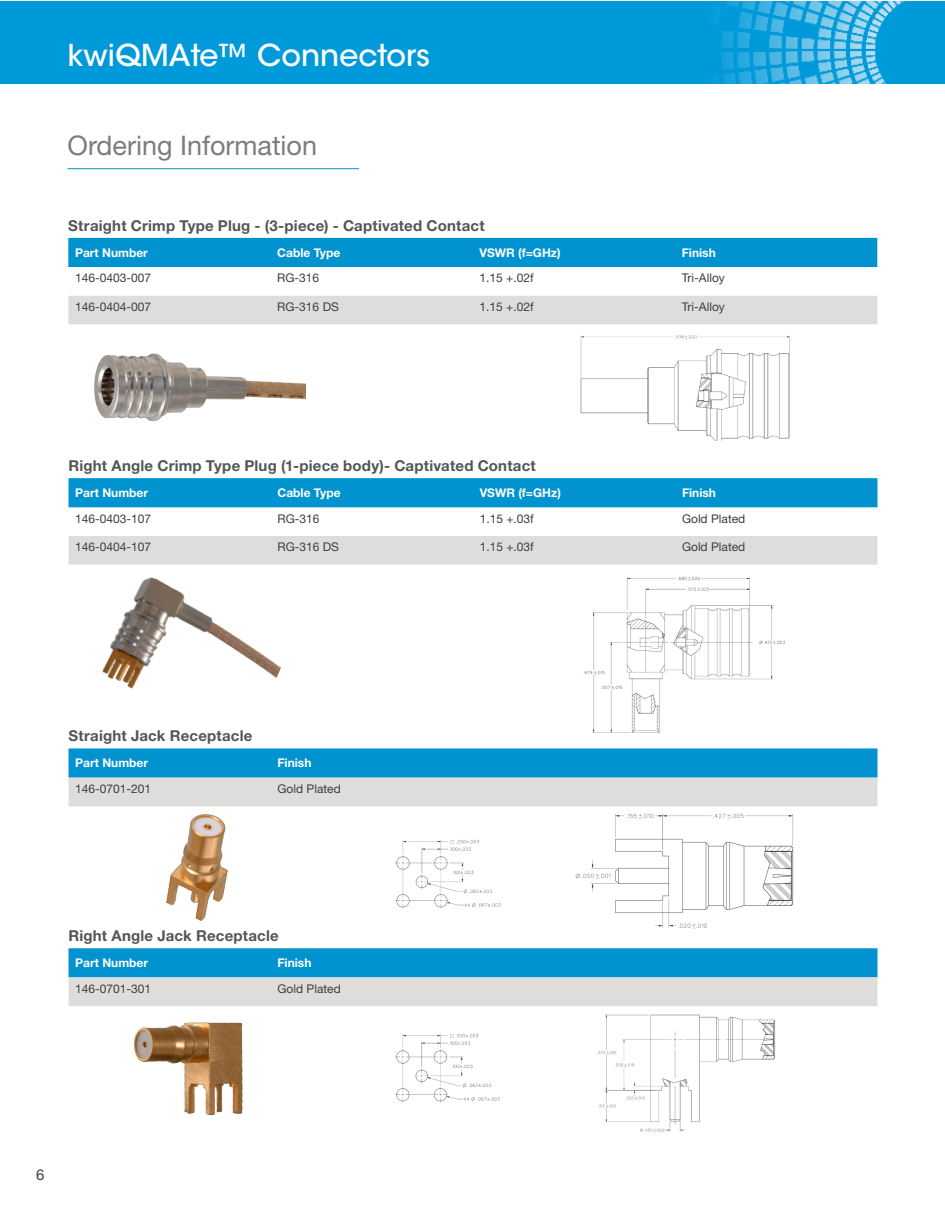
<style>
.page{position:relative;width:945px;height:1215px;background:#fff}
.page>*{position:absolute;margin:0;border:0;box-sizing:border-box;transform-origin:0 0}
.t1{font:500 30px "ITC Avant Garde Std";color:#fff}
.TOCProduct_Name{font:27px "Helvetica Neue LT Pro";color:#7b7b83}
.Sub_Head_01{font:700 15px "Helvetica Neue LT Pro";letter-spacing:.015em;color:#545557}
.t2{font:15px "Helvetica Neue LT Pro";color:#3e4044}
.Table_Body{font:12px "Helvetica Neue LT Pro";color:#3e3e3f}
.Overview_Paragraph{font:700 12px "Helvetica Neue LT Pro";color:#fff}
</style>
<div class="page">
<div style="left:0;top:1px;width:945px;height:83px;background:#009ada"></div>
<img style="left:716px;top:1px;width:190px;height:83px">
<hr style="left:68px;top:168px;width:291px;height:1px;background:#0093d0">
<div style="left:68px;top:238px;width:809px;height:29px;background:#0093d0"></div>
<div style="left:68px;top:296px;width:809px;height:28px;background:#dedddc"></div>
<div style="left:69px;top:478px;width:809px;height:29px;background:#0093d0"></div>
<div style="left:69px;top:536px;width:809px;height:29px;background:#dedddc"></div>
<svg style="left:69px;top:748px;width:809px;height:58px;background:#6fb8d6"></svg>
<svg style="left:69px;top:948px;width:809px;height:58px;background:#6db7d6"></svg>
<img style="left:94px;top:353px;width:212px;height:69px">
<img style="left:102px;top:577px;width:179px;height:112px">
<img style="left:166px;top:814px;width:62px;height:107px">
<img style="left:132px;top:998px;width:126px;height:118px">
<img style="left:575px;top:813px;width:219px;height:116px">
<img style="left:597px;top:1015px;width:179px;height:117px">
<img style="left:583px;top:576px;width:202px;height:157px">
<img style="left:580px;top:335px;width:210px;height:105px">
<img style="left:395px;top:839px;width:106px;height:70px">
<img style="left:395px;top:1033px;width:105px;height:70px">
<p class="t1" style="left:68px;top:36px;width:364px">kwiQMAte™ Connectors</p>
<p class="TOCProduct_Name" style="left:68px;top:129px;width:251px">Ordering Information</p>
<p class="Sub_Head_01" style="left:68px;top:216px;width:418px">Straight Crimp Type Plug - (3-piece) - Captivated Contact</p>
<p class="Overview_Paragraph" style="left:75px;top:245px;width:74px">Part Number</p>
<p class="Overview_Paragraph" style="left:277px;top:245px;width:65px">Cable Type</p>
<p class="Overview_Paragraph" style="left:480px;top:245px;width:83px">VSWR (f=GHz)</p>
<p class="Overview_Paragraph" style="left:682px;top:245px;width:35px">Finish</p>
<p class="Table_Body" style="left:75px;top:271px;width:78px">146-0403-007</p>
<p class="Table_Body" style="left:277px;top:271px;width:44px">RG-316</p>
<p class="Table_Body" style="left:480px;top:271px;width:56px">1.15 +.02f</p>
<p class="Table_Body" style="left:682px;top:271px;width:45px">Tri-Alloy</p>
<p class="Table_Body" style="left:75px;top:299px;width:78px">146-0404-007</p>
<p class="Table_Body" style="left:277px;top:299px;width:63px">RG-316 DS</p>
<p class="Table_Body" style="left:480px;top:299px;width:56px">1.15 +.02f</p>
<p class="Table_Body" style="left:682px;top:299px;width:45px">Tri-Alloy</p>
<p class="Sub_Head_01" style="left:68px;top:456px;width:469px">Right Angle Crimp Type Plug (1-piece body)- Captivated Contact</p>
<p class="Overview_Paragraph" style="left:75px;top:485px;width:74px">Part Number</p>
<p class="Overview_Paragraph" style="left:278px;top:485px;width:65px">Cable Type</p>
<p class="Overview_Paragraph" style="left:480px;top:485px;width:83px">VSWR (f=GHz)</p>
<p class="Overview_Paragraph" style="left:682px;top:485px;width:35px">Finish</p>
<p class="Table_Body" style="left:75px;top:511px;width:78px">146-0403-107</p>
<p class="Table_Body" style="left:278px;top:511px;width:44px">RG-316</p>
<p class="Table_Body" style="left:480px;top:511px;width:56px">1.15 +.03f</p>
<p class="Table_Body" style="left:682px;top:511px;width:65px">Gold Plated</p>
<p class="Table_Body" style="left:75px;top:540px;width:78px">146-0404-107</p>
<p class="Table_Body" style="left:278px;top:540px;width:63px">RG-316 DS</p>
<p class="Table_Body" style="left:480px;top:540px;width:56px">1.15 +.03f</p>
<p class="Table_Body" style="left:682px;top:540px;width:65px">Gold Plated</p>
<p class="Sub_Head_01" style="left:68px;top:726px;width:185px">Straight Jack Receptacle</p>
<p class="Overview_Paragraph" style="left:75px;top:755px;width:74px">Part Number</p>
<p class="Overview_Paragraph" style="left:278px;top:755px;width:35px">Finish</p>
<p class="Table_Body" style="left:75px;top:781px;width:78px">146-0701-201</p>
<p class="Table_Body" style="left:278px;top:781px;width:65px">Gold Plated</p>
<p class="Sub_Head_01" style="left:68px;top:926px;width:212px">Right Angle Jack Receptacle</p>
<p class="Overview_Paragraph" style="left:75px;top:955px;width:74px">Part Number</p>
<p class="Overview_Paragraph" style="left:278px;top:955px;width:35px">Finish</p>
<p class="Table_Body" style="left:75px;top:981px;width:78px">146-0701-301</p>
<p class="Table_Body" style="left:278px;top:981px;width:65px">Gold Plated</p>
<p class="t2" style="left:36px;top:1165px;width:10px">6</p>
</div>
